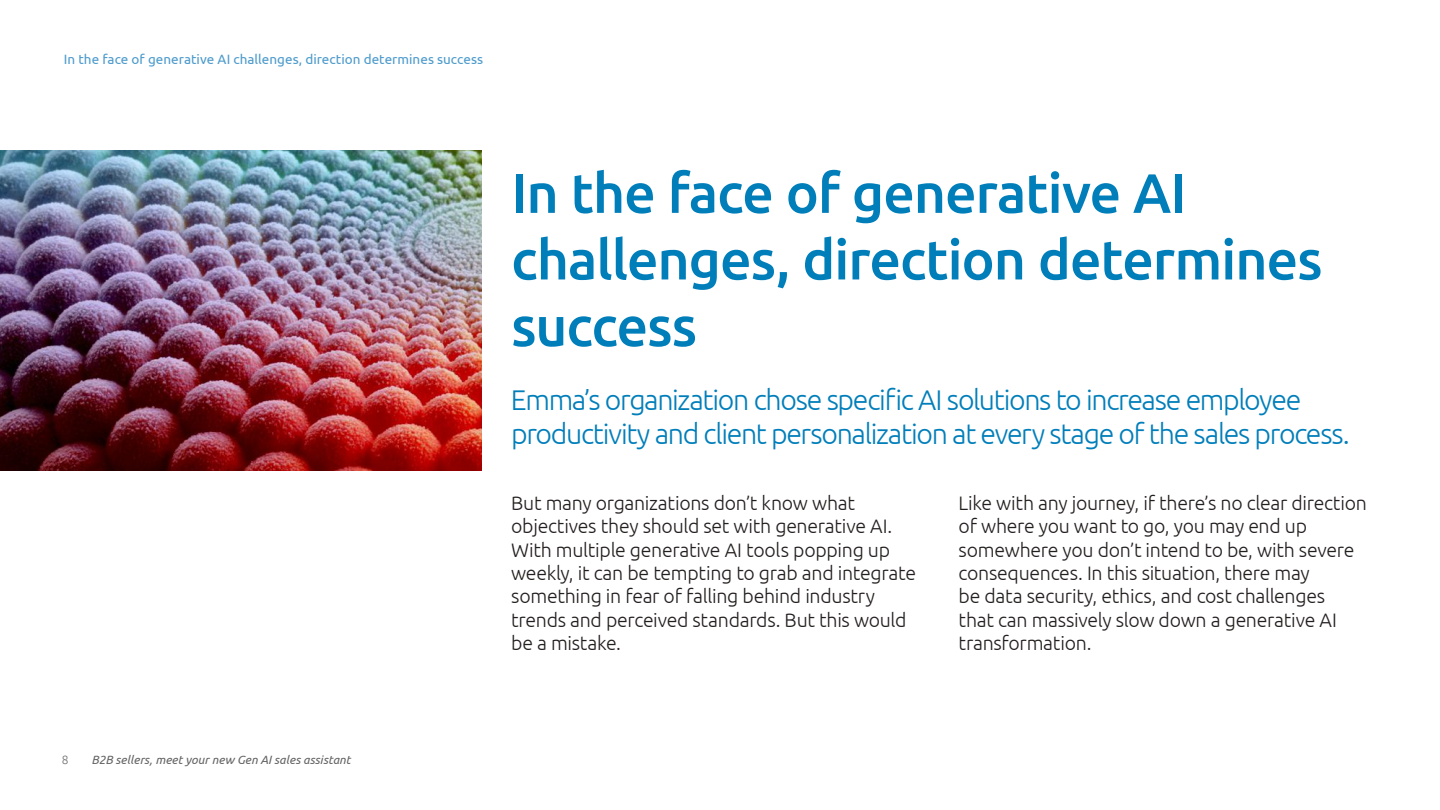
<style>
.page{position:relative;width:1440px;height:810px;background:#fff}
.page>*{position:absolute;margin:0;border:0;box-sizing:border-box;transform-origin:0 0}
.t1{font:500 55.5px/66.6px "Ubuntu";letter-spacing:-.02em;color:#007eba}
.t2{font:300 28.5px/34.2px "Ubuntu";letter-spacing:-.045em;color:#007eba}
.t3{font:300 19.5px/23.4px "Ubuntu";letter-spacing:-.015em;color:#241f1f}
.t4{font:13.5px "Ubuntu";color:#4d9bcc}
.t5{font:italic 12px "Ubuntu";letter-spacing:.005em;color:#656365}
.t6{font:300 12px "Ubuntu";color:#717072}
</style>
<div class="page">
<img style="left:0;top:150px;width:481px;height:321px">
<p class="t4" style="left:64px;top:51px;width:421px">In the face of generative AI challenges, direction determines success</p>
<h1 class="t1" style="left:511px;top:158px;width:813px">In the face of generative AI challenges, direction determines success</h1>
<h2 class="t2" style="left:511px;top:382px;width:840px">Emma’s organization chose specific AI solutions to increase employee productivity and client personalization at every stage of the sales process.</h2>
<p class="t3" style="left:511px;top:491px;width:406px">But many organizations don’t know what objectives they should set with generative AI.<br>With multiple generative AI tools popping up weekly, it can be tempting to grab and integrate something in fear of falling behind industry trends and perceived standards. But this would be a mistake.</p>
<p class="t3" style="left:959px;top:491px;width:410px">Like with any journey, if there’s no clear direction of where you want to go, you may end up somewhere you don’t intend to be, with severe consequences. In this situation, there may<br>be data security, ethics, and cost challenges<br>that can massively slow down a generative AI transformation.</p>
<p class="t6" style="left:62px;top:752px;width:8px">8</p>
<p class="t5" style="left:92px;top:752px;width:261px">B2B sellers, meet your new Gen AI sales assistant</p>
</div>
